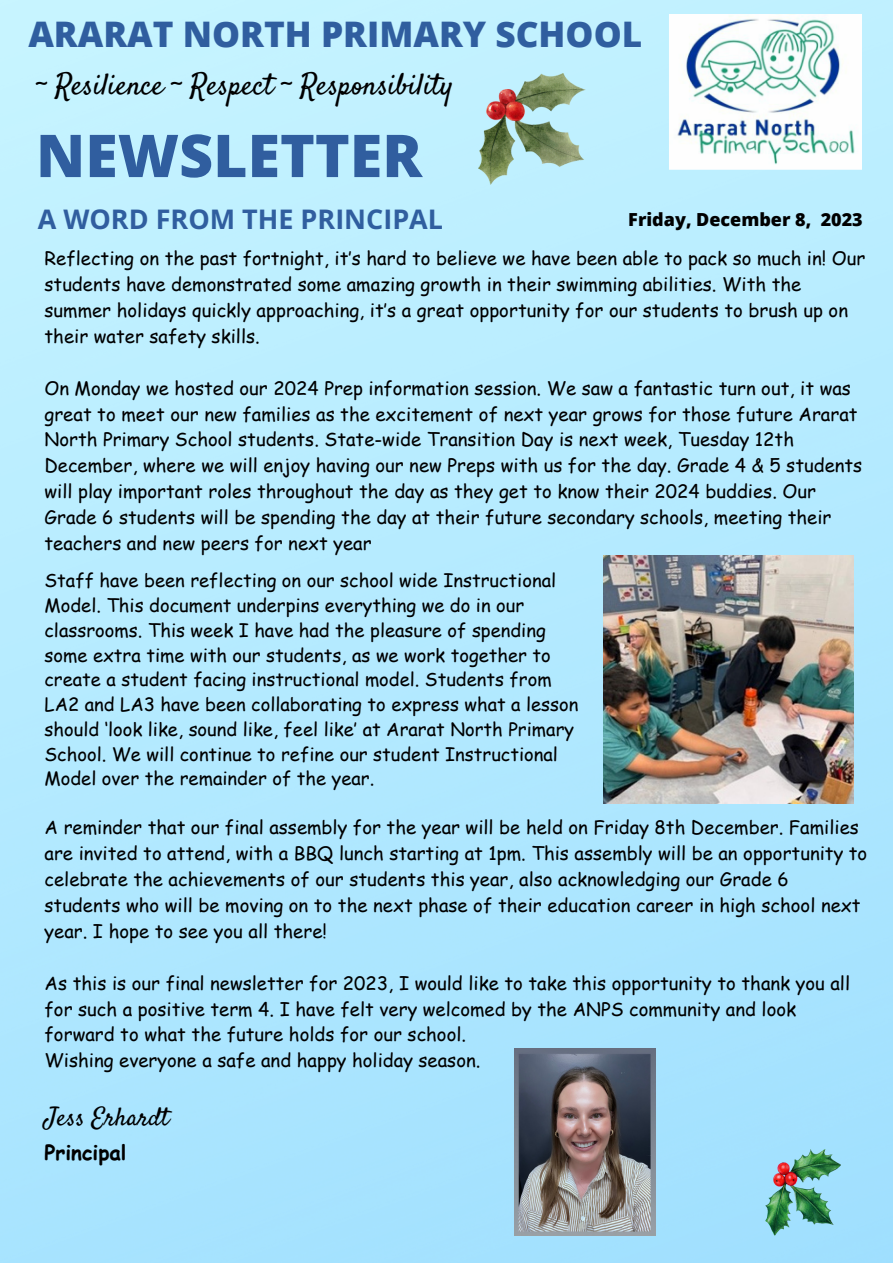
<style>
.page{position:relative;width:893px;height:1264px;background:#fff}
.page>*{position:absolute;margin:0;border:0;box-sizing:border-box;transform-origin:0 0}
.t1{font:800 59.1px "Open Sans";color:#305e9f}
.t2{font:800 35.25px "Open Sans";color:#305e9f}
.t3{font:30px "Satisfy";color:#000}
.t4{font:700 27px "Open Sans";color:#305e9f}
.t5{font:25.5px "Satisfy";color:#000}
.t6{font:700 20.55px "Comic Sans MS";color:#000}
.t7{font:18.6px/25.8px "Comic Sans MS";color:#000}
.t8{font:18.45px/24.8px "Comic Sans MS";color:#000}
.t9{font:800 18px "Open Sans";color:#000}
</style>
<div class="page">
<img style="left:0;top:0;width:892px;height:1262px">
<img style="left:668px;top:14px;width:193px;height:156px">
<img style="left:514px;top:1048px;width:141px;height:187px">
<img style="left:478px;top:74px;width:107px;height:110px">
<img style="left:603px;top:555px;width:250px;height:249px">
<img style="left:765px;top:1149px;width:75px;height:86px">
<p class="t2" style="left:28px;top:9px;width:615px">ARARAT NORTH PRIMARY SCHOOL</p>
<p class="t3" style="left:37px;top:66px;width:418px">~ Resilience ~ Respect ~ Responsibility</p>
<p class="t1" style="left:36px;top:114px;width:387px">NEWSLETTER</p>
<p class="t4" style="left:38px;top:200px;width:407px">A WORD FROM THE PRINCIPAL</p>
<p class="t9" style="left:628px;top:207px;width:236px">Friday, December 8, 2023</p>
<p class="t7" style="left:45px;top:245px;width:822px">Reflecting on the past fortnight, it’s hard to believe we have been able to pack so much in! Our students have demonstrated some amazing growth in their swimming abilities. With the summer holidays quickly approaching, it’s a great opportunity for our students to brush up on their water safety skills.</p>
<p class="t7" style="left:45px;top:374px;width:819px">On Monday we hosted our 2024 Prep information session. We saw a fantastic turn out, it was great to meet our new families as the excitement of next year grows for those future Ararat North Primary School students. State-wide Transition Day is next week, Tuesday 12th December, where we will enjoy having our new Preps with us for the day. Grade 4 &amp; 5 students will play important roles throughout the day as they get to know their 2024 buddies. Our Grade 6 students will be spending the day at their future secondary schools, meeting their teachers and new peers for next year</p>
<p class="t8" style="left:45px;top:567px;width:535px">Staff have been reflecting on our school wide Instructional Model. This document underpins everything we do in our classrooms. This week I have had the pleasure of spending some extra time with our students, as we work together to create a student facing instructional model. Students from LA2 and LA3 have been collaborating to express what a lesson should ‘look like, sound like, feel like’ at Ararat North Primary School. We will continue to refine our student Instructional Model over the remainder of the year.</p>
<p class="t7" style="left:45px;top:814px;width:824px">A reminder that our final assembly for the year will be held on Friday 8th December. Families are invited to attend, with a BBQ lunch starting at 1pm. This assembly will be an opportunity to celebrate the achievements of our students this year, also acknowledging our Grade 6 students who will be moving on to the next phase of their education career in high school next year. I hope to see you all there!</p>
<p class="t7" style="left:45px;top:969px;width:807px">As this is our final newsletter for 2023, I would like to take this opportunity to thank you all for such a positive term 4. I have felt very welcomed by the ANPS community and look forward to what the future holds for our school.</p>
<p class="t7" style="left:45px;top:1046px;width:437px">Wishing everyone a safe and happy holiday season.</p>
<p class="t5" style="left:45px;top:1100px;width:126px">Jess Erhardt</p>
<p class="t6" style="left:45px;top:1137px;width:83px">Principal</p>
</div>
